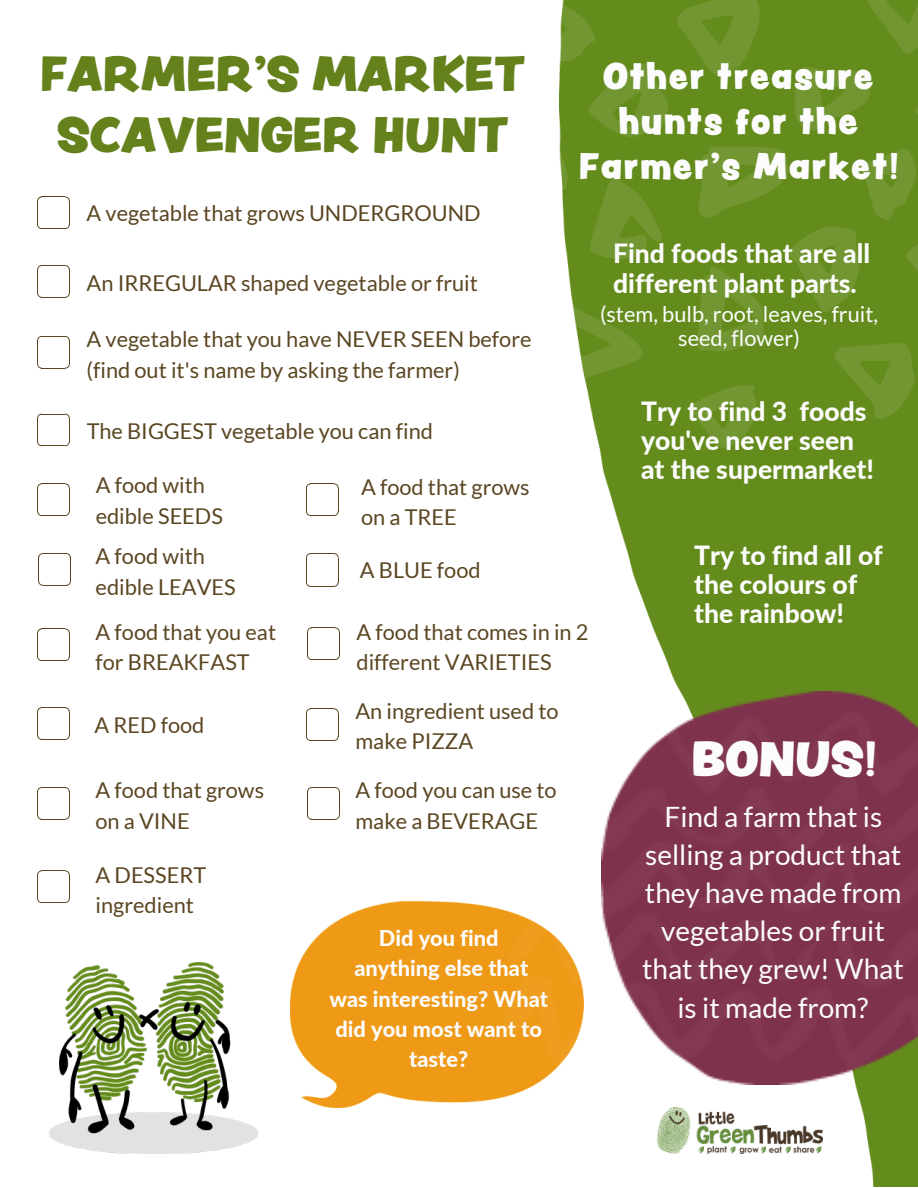
<style>
.page{position:relative;width:918px;height:1188px;background:#fff}
.page>*{position:absolute;margin:0;border:0;box-sizing:border-box;transform-origin:0 0}
.t1{font:43.65px/60.8px "Peachy Keen JF";color:#64811c;text-align:center}
.t2{font:43.65px "Peachy Keen JF";color:#fcfcfc}
.t3{font:32.7px/45px "Peachy Keen JF";letter-spacing:.05em;color:#fcfcfc;text-align:center}
.t4{font:28.05px/38.2px "Lato";color:#fcfcfc;text-align:center}
.t5{font:800 26.4px/29.2px "Lato";color:#fcfcfc}
.t6{font:21.75px/30.5px "Lato";color:#5b4622}
.t7{font:800 21.75px/30.5px "Lato";color:#fcfcfc;text-align:center}
.t8{font:21.75px/24.8px "Lato";color:#fcfcfc;text-align:center}
</style>
<div class="page">
<img style="left:290px;top:902px;width:264px;height:206px">
<img style="left:599px;top:447px;width:319px;height:739px">
<img style="left:559px;top:0;width:359px;height:447px">
<img style="left:657px;top:1108px;width:165px;height:46px">
<img style="left:50px;top:963px;width:208px;height:191px">
<img style="left:602px;top:692px;width:316px;height:392px">
<img style="left:500px;top:705px;width:418px;height:366px">
<svg style="left:37px;top:197px;width:33px;height:32px"></svg>
<svg style="left:37px;top:265px;width:33px;height:33px"></svg>
<svg style="left:37px;top:336px;width:33px;height:33px"></svg>
<svg style="left:37px;top:414px;width:33px;height:32px"></svg>
<svg style="left:37px;top:483px;width:33px;height:33px"></svg>
<svg style="left:38px;top:553px;width:33px;height:33px"></svg>
<svg style="left:306px;top:483px;width:33px;height:33px"></svg>
<svg style="left:306px;top:553px;width:33px;height:34px"></svg>
<svg style="left:37px;top:629px;width:33px;height:32px"></svg>
<svg style="left:307px;top:627px;width:33px;height:33px"></svg>
<svg style="left:37px;top:707px;width:33px;height:33px"></svg>
<svg style="left:306px;top:708px;width:33px;height:33px"></svg>
<svg style="left:37px;top:787px;width:33px;height:33px"></svg>
<svg style="left:307px;top:787px;width:33px;height:33px"></svg>
<svg style="left:37px;top:870px;width:33px;height:33px"></svg>
<h1 class="t1" style="left:40px;top:43px;width:487px">FARMER'S MARKET<br>SCAVENGER HUNT</h1>
<p class="t6" style="left:87px;top:198px;width:395px">A vegetable that grows UNDERGROUND</p>
<p class="t6" style="left:87px;top:268px;width:393px">An IRREGULAR shaped vegetable or fruit</p>
<p class="t6" style="left:87px;top:324px;width:446px">A vegetable that you have NEVER SEEN before (find out it's name by asking the farmer)</p>
<h2 class="t3" style="left:579px;top:53px;width:321px">Other treasure hunts for the<br>Farmer's Market!</h2>
<p class="t5" style="left:613px;top:238px;width:259px">Find foods that are all different plant parts.</p>
<p class="t8" style="left:600px;top:301px;width:280px">(stem, bulb, root, leaves, fruit, seed, flower)</p>
<p class="t6" style="left:87px;top:416px;width:348px">The BIGGEST vegetable you can find</p>
<p class="t6" style="left:96px;top:470px;width:129px">A food with edible SEEDS</p>
<p class="t6" style="left:96px;top:541px;width:142px">A food with edible LEAVES</p>
<p class="t6" style="left:361px;top:471px;width:170px">A food that grows on a TREE</p>
<p class="t6" style="left:360px;top:555px;width:122px">A BLUE food</p>
<p class="t6" style="left:96px;top:617px;width:182px">A food that you eat for BREAKFAST</p>
<p class="t6" style="left:357px;top:617px;width:234px">A food that comes in in 2 different VARIETIES</p>
<p class="t6" style="left:355px;top:695px;width:205px">An ingredient used to make PIZZA</p>
<p class="t6" style="left:94px;top:710px;width:111px">A RED food</p>
<p class="t6" style="left:96px;top:775px;width:170px">A food that grows on a VINE</p>
<p class="t6" style="left:96px;top:860px;width:112px">A DESSERT ingredient</p>
<p class="t6" style="left:355px;top:775px;width:203px">A food you can use to make a BEVERAGE</p>
<p class="t7" style="left:329px;top:922px;width:220px">Did you find<br>anything else that<br>was interesting? What did you most want to taste?</p>
<p class="t5" style="left:641px;top:395px;width:235px">Try to find 3 foods you've never seen at the supermarket!</p>
<p class="t5" style="left:694px;top:539px;width:190px">Try to find all of the colours of the rainbow!</p>
<h1 class="t2" style="left:691px;top:725px;width:186px">BONUS!</h1>
<p class="t4" style="left:642px;top:797px;width:263px">Find a farm that is selling a product that they have made from vegetables or fruit that they grew! What is it made from?</p>
</div>
